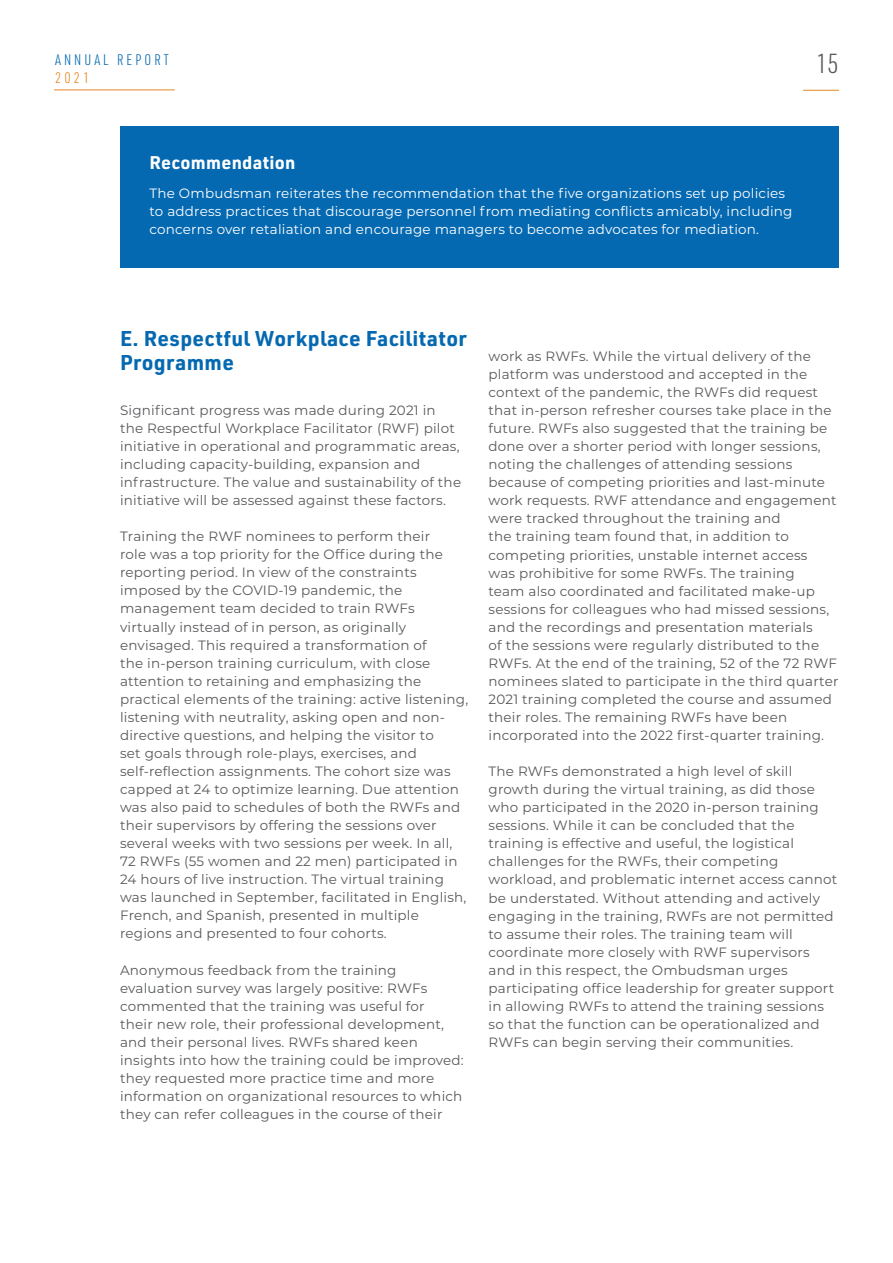
<style>
.page{position:relative;width:893px;height:1263px;background:#fff}
.page>*{position:absolute;margin:0;border:0;box-sizing:border-box;transform-origin:0 0}
.t1{font:300 27px "URWDIN Cond";color:#58595b}
.t2{font:700 21px/24px "URWDIN";letter-spacing:.015em;color:#0569b1}
.t3{font:700 18px "URWDIN";letter-spacing:.015em;color:#fff}
.t4{font:300 15px "URWDIN Cond";letter-spacing:.2em;color:#0569b1}
.t5{font:300 15px "URWDIN Cond";color:#e38a26}
.t6{font:13.5px/18px "Montserrat";letter-spacing:.015em;color:#58595b}
.t7{font:13.5px/18px "Montserrat";letter-spacing:.015em;color:#fff}
</style>
<div class="page">
<hr style="left:54px;top:90px;width:121px;height:1px;background:#e38a26">
<hr style="left:803px;top:90px;width:36px;height:1px;background:#e38a26">
<div style="left:120px;top:126px;width:719px;height:141px;background:#0569b1"></div>
<p class="t4" style="left:55px;top:50px;width:115px">ANNUAL REPORT</p>
<p class="t5" style="left:55px;top:68px;width:36px">2021</p>
<h1 class="t1" style="left:816px;top:46px;width:24px">15</h1>
<h3 class="t3" style="left:149px;top:150px;width:148px">Recommendation</h3>
<p class="t7" style="left:149px;top:184px;width:645px">The Ombudsman reiterates the recommendation that the five organizations set up policies to address practices that discourage personnel from mediating conflicts amicably, including concerns over retaliation and encourage managers to become advocates for mediation.</p>
<h2 class="t2" style="left:120px;top:326px;width:348px">E. Respectful Workplace Facilitator<br>Programme</h2>
<p class="t6" style="left:120px;top:401px;width:343px">Significant progress was made during 2021 in the Respectful Workplace Facilitator (RWF) pilot initiative in operational and programmatic areas, including capacity-building, expansion and infrastructure. The value and sustainability of the initiative will be assessed against these factors.</p>
<p class="t6" style="left:120px;top:527px;width:350px">Training the RWF nominees to perform their<br>role was a top priority for the Office during the reporting period. In view of the constraints imposed by the COVID-19 pandemic, the management team decided to train RWFs virtually instead of in person, as originally envisaged. This required a transformation of<br>the in-person training curriculum, with close attention to retaining and emphasizing the practical elements of the training: active listening, listening with neutrality, asking open and non&shy;directive questions, and helping the visitor to<br>set goals through role-plays, exercises, and self-reflection assignments. The cohort size was capped at 24 to optimize learning. Due attention was also paid to schedules of both the RWFs and their supervisors by offering the sessions over several weeks with two sessions per week. In all, 72 RWFs (55 women and 22 men) participated in 24 hours of live instruction. The virtual training was launched in September, facilitated in English, French, and Spanish, presented in multiple regions and presented to four cohorts.</p>
<p class="t6" style="left:120px;top:960px;width:345px">Anonymous feedback from the training evaluation survey was largely positive: RWFs commented that the training was useful for<br>their new role, their professional development, and their personal lives. RWFs shared keen insights into how the training could be improved: they requested more practice time and more information on organizational resources to which they can refer colleagues in the course of their</p>
<p class="t6" style="left:488px;top:347px;width:351px">work as RWFs. While the virtual delivery of the platform was understood and accepted in the context of the pandemic, the RWFs did request that in-person refresher courses take place in the future. RWFs also suggested that the training be done over a shorter period with longer sessions, noting the challenges of attending sessions because of competing priorities and last-minute work requests. RWF attendance and engagement were tracked throughout the training and<br>the training team found that, in addition to competing priorities, unstable internet access<br>was prohibitive for some RWFs. The training<br>team also coordinated and facilitated make-up sessions for colleagues who had missed sessions, and the recordings and presentation materials<br>of the sessions were regularly distributed to the RWFs. At the end of the training, 52 of the 72 RWF nominees slated to participate in the third quarter 2021 training completed the course and assumed their roles. The remaining RWFs have been incorporated into the 2022 first-quarter training.</p>
<p class="t6" style="left:488px;top:762px;width:350px">The RWFs demonstrated a high level of skill growth during the virtual training, as did those who participated in the 2020 in-person training sessions. While it can be concluded that the training is effective and useful, the logistical challenges for the RWFs, their competing workload, and problematic internet access cannot be understated. Without attending and actively engaging in the training, RWFs are not permitted to assume their roles. The training team will coordinate more closely with RWF supervisors and in this respect, the Ombudsman urges participating office leadership for greater support in allowing RWFs to attend the training sessions so that the function can be operationalized and RWFs can begin serving their communities.</p>
</div>
